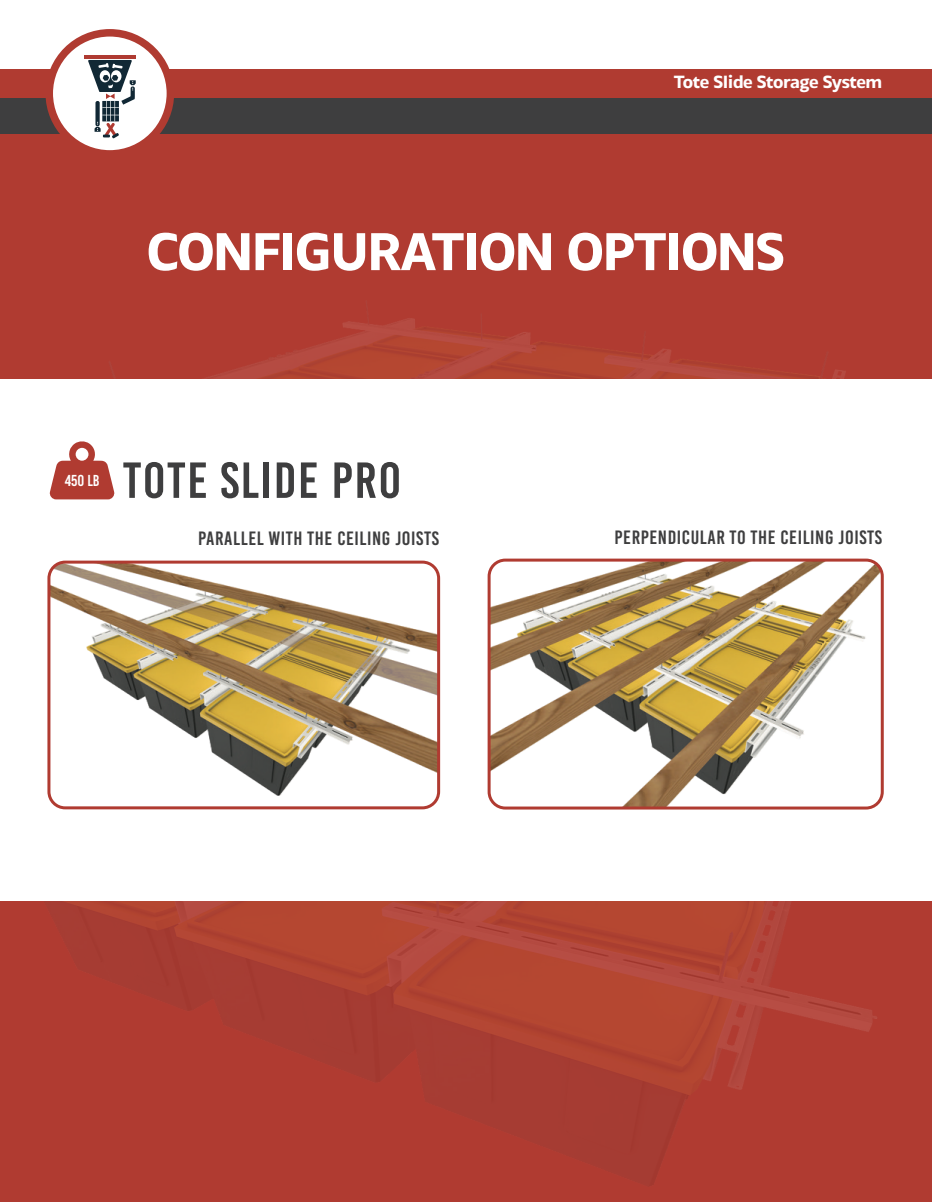
<style>
.page{position:relative;width:932px;height:1202px;background:#fff}
.page>*{position:absolute;margin:0;border:0;box-sizing:border-box;transform-origin:0 0}
.t1{font:600 54px "Maiden";letter-spacing:-.025em;color:#fff}
.t2{font:50.55px "Bebas Kai";letter-spacing:.03em;color:#3e3e3f;scale:1.04 1}
.t3{font:19.2px "Bebas Kai";letter-spacing:.03em;color:#3e3e3f;scale:1.04 1}
.t4{font:600 18px "Maiden";letter-spacing:-.025em;color:#fff}
.t5{font:15.9px "Bebas Kai";color:#fff}
</style>
<div class="page">
<img style="left:0;top:901px;width:932px;height:300px">
<div style="left:0;top:129px;width:931px;height:249px;background:#b03b31"></div>
<img style="left:207px;top:223px;width:725px;height:155px">
<div style="left:0;top:97px;width:932px;height:37px;background:#3e3e3f"></div>
<div style="left:0;top:69px;width:932px;height:28px;background:#b03b31"></div>
<div style="left:49px;top:33px;width:121px;height:121px;background:#fff;border-radius:50%"></div>
<div style="left:45px;top:29px;width:129px;height:129px;border:8px solid #b03b31;border-radius:50%"></div>
<hr style="left:84px;top:55px;width:52px;height:4px;background:#af3a31">
<svg style="left:88px;top:60px;width:48px;height:78px"></svg>
<svg style="left:49px;top:441px;width:66px;height:58px"></svg>
<img style="left:51px;top:564px;width:387px;height:243px">
<div style="left:47px;top:560px;width:393px;height:249px;border:3px solid #b03b31;border-radius:16px"></div>
<img style="left:491px;top:562px;width:391px;height:246px">
<div style="left:487px;top:558px;width:396px;height:251px;border:3px solid #b03b31;border-radius:16px"></div>
<p class="t4" style="left:674px;top:70px;width:210px">Tote SIide Storage System</p>
<h1 class="t1" style="left:147px;top:216px;width:639px">CONFIGURATION OPTIONS</h1>
<p class="t5" style="left:65px;top:472px;width:36px">450 LB</p>
<h2 class="t2" style="left:123px;top:453px;width:269px">TOTE SLIDE PRO</h2>
<p class="t3" style="left:198px;top:527px;width:233px">PARALLEL WITH THE CEILING JOISTS</p>
<p class="t3" style="left:614px;top:526px;width:259px">PERPENDICULAR TO THE CEILING JOISTS</p>
</div>
